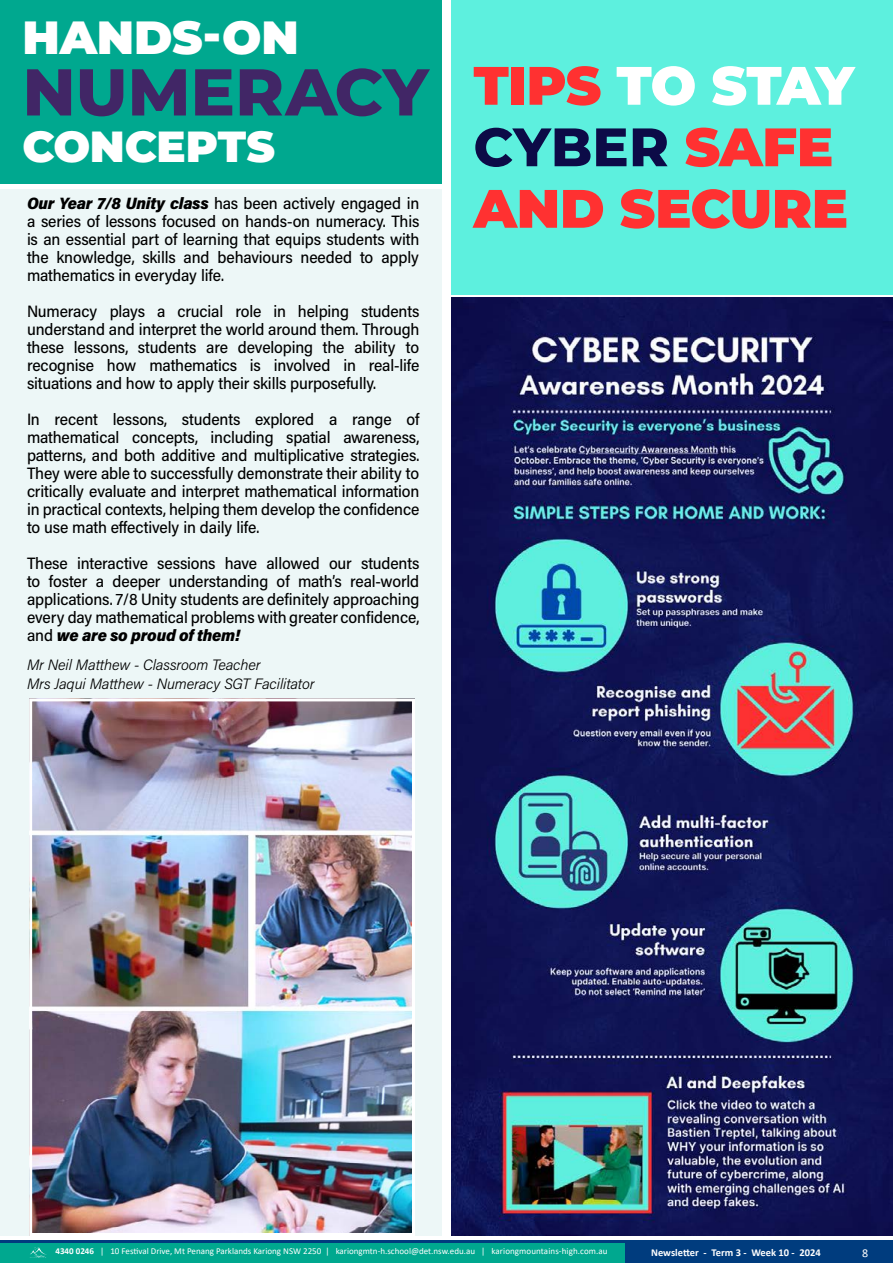
<style>
.page{position:relative;width:893px;height:1263px;background:#fff}
.page>*{position:absolute;margin:0;border:0;box-sizing:border-box;transform-origin:0 0}
.Heading_2_Montserrat{font:800 66px "Montserrat";color:#412666}
.Heading_2_Montserrat-2{font:900 54px/61.5px "Montserrat";letter-spacing:-.015em;color:#ff3131}
.Heading_2_Montserrat-3{font:900 46.5px "Montserrat";letter-spacing:-.005em;color:#fff}
.Heading_2_Montserrat-4{font:900 43.5px "Montserrat";letter-spacing:-.005em;color:#fff}
.KMHS_Body{font:16.5px/18px "Acumin Variable Concept";letter-spacing:-.01em;color:#000;text-align:justify}
.KMHS_Body-2{font:15px/19.5px "Acumin Variable Concept";letter-spacing:-.01em;color:#000}
.t1{font:12px "Calibri";color:#fff}
.t2{font:700 10.5px "Calibri";color:#fff}
.t3{font:9px "Calibri";color:#fff}
.s1{color:#fff}
.s2{font-weight:800;color:#0c0b47}
.s3{font-weight:700}
</style>
<div class="page">
<svg style="left:0;top:1240px;width:893px;height:4px;background:#004e80"></svg>
<div style="left:0;top:1244px;width:893px;height:19px;background:#00a88f"></div>
<div style="left:626px;top:1244px;width:267px;height:19px;background:#003c7e"></div>
<svg style="left:30px;top:1247px;width:17px;height:10px"></svg>
<img style="left:451px;top:298px;width:442px;height:937px">
<div style="left:0;top:189px;width:442px;height:1047px;background:#edf7f7"></div>
<div style="left:0;top:0;width:442px;height:183px;background:#00a88f"></div>
<div style="left:451px;top:0;width:442px;height:295px;background:#5df0de"></div>
<img style="left:33px;top:702px;width:378px;height:530px">
<div style="left:29px;top:698px;width:386px;height:538px;border:3px solid #fff"></div>
<p class="Heading_2_Montserrat-3" style="left:22px;top:3px;width:278px">HANDS-ON</p>
<p class="Heading_2_Montserrat" style="left:22px;top:44px;width:408px">NUMERACY</p>
<p class="Heading_2_Montserrat-4" style="left:22px;top:114px;width:254px">CONCEPTS</p>
<p class="KMHS_Body" style="left:27px;top:194px;width:394px">Our Year 7/8 Unity class has been actively engaged in a series of lessons focused on hands-on numeracy. This is an essential part of learning that equips students with the knowledge, skills and behaviours needed to apply mathematics in everyday life.</p>
<p class="KMHS_Body" style="left:27px;top:302px;width:394px">Numeracy plays a crucial role in helping students understand and interpret the world around them. Through these lessons, students are developing the ability to recognise how mathematics is involved in real-life situations and how to apply their skills purposefully.</p>
<p class="KMHS_Body" style="left:27px;top:410px;width:394px">In recent lessons, students explored a range of mathematical concepts, including spatial awareness, patterns, and both additive and multiplicative strategies.<br>They were able to successfully demonstrate their ability to critically evaluate and interpret mathematical information in practical contexts, helping them develop the confidence to use math effectively in daily life.</p>
<p class="KMHS_Body" style="left:27px;top:554px;width:394px">These interactive sessions have allowed our students to foster a deeper understanding of math’s real-world applications. 7/8 Unity students are definitely approaching every day mathematical problems with greater confidence, and we are so proud of them!</p>
<p class="KMHS_Body-2" style="left:27px;top:654px;width:289px">Mr Neil Matthew - Classroom Teacher<br>Mrs Jaqui Matthew - Numeracy SGT Facilitator</p>
<p class="Heading_2_Montserrat-2" style="left:473px;top:51px;width:382px">TIPS <span class="s1">TO STAY<br></span><span class="s2">CYBER</span> SAFE</p>
<p class="Heading_2_Montserrat-2" style="left:473px;top:174px;width:376px">AND SECURE</p>
<p class="t3" style="left:56px;top:1245px;width:554px"><span class="s3">4340 0246</span> | 10 Festival Drive, Mt Penang Parklands Kariong NSW 2250 | kariongmtn-h.school@det.nsw.edu.au | kariongmountains-high.com.au</p>
<p class="t2" style="left:651px;top:1245px;width:171px">Newsletter - Term 3 - Week 10 - 2024</p>
<p class="t1" style="left:862px;top:1244px;width:8px">8</p>
</div>
